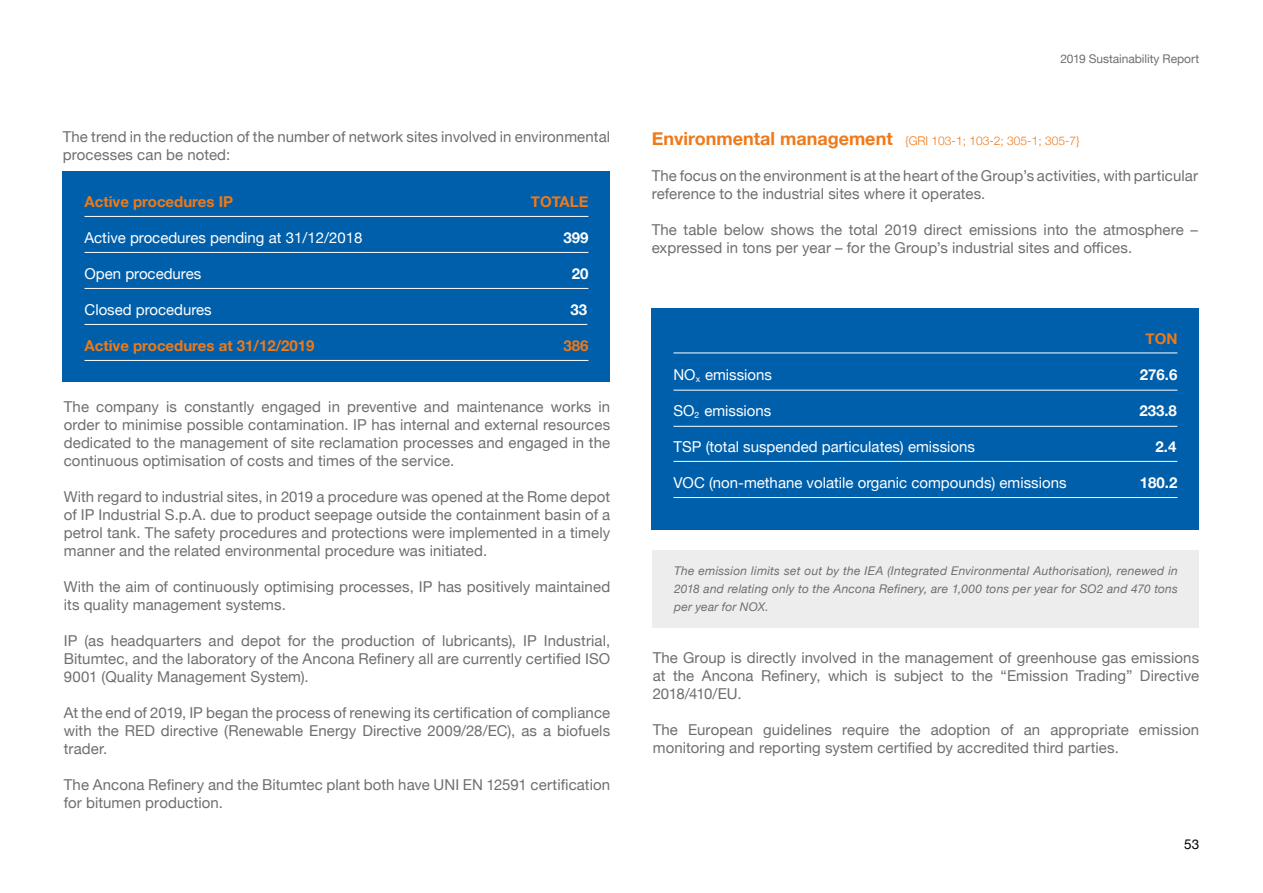
<style>
.page{position:relative;width:1263px;height:893px;background:#fff}
.page>*{position:absolute;margin:0;border:0;box-sizing:border-box;transform-origin:0 0}
.t1{font:700 18px "Helvetica Neue";color:#ef7918}
.t2{font:15px/18px "Helvetica Neue";letter-spacing:.005em;color:#706f6f}
.t3{font:15px "Helvetica Neue";color:#fff}
.t4{font:700 15px "Helvetica Neue";color:#ef7918}
.t5{font:700 15px "Helvetica Neue";color:#fff}
.t6{font:13.5px "Helvetica Neue";color:#000}
.t7{font:italic 12px/18px "Helvetica Neue";letter-spacing:.015em;color:#706f6f;text-align:justify}
.t8{font:300 12px "Helvetica Neue";color:#ef7918}
.t9{font:12px "Helvetica Neue";letter-spacing:-.005em;color:#706f6f}
</style>
<div class="page">
<div style="left:63px;top:172px;width:547px;height:210px;background:#005fab"></div>
<hr style="left:85px;top:216px;width:503px;height:1px;background:#fff">
<hr style="left:85px;top:252px;width:503px;height:1px;background:#fff">
<hr style="left:85px;top:288px;width:503px;height:1px;background:#fff">
<hr style="left:85px;top:324px;width:502px;height:1px;background:#fff">
<hr style="left:85px;top:360px;width:503px;height:1px;background:#fff">
<div style="left:652px;top:308px;width:547px;height:221px;background:#005fab"></div>
<hr style="left:673px;top:390px;width:504px;height:1px;background:#fff">
<hr style="left:673px;top:426px;width:504px;height:1px;background:#fff">
<hr style="left:673px;top:353px;width:504px;height:1px;background:#fff">
<hr style="left:673px;top:461px;width:504px;height:1px;background:#fff">
<hr style="left:673px;top:497px;width:504px;height:1px;background:#fff">
<div style="left:653px;top:551px;width:546px;height:77px;background:#ededed"></div>
<p class="t9" style="left:1060px;top:50px;width:140px">2019 Sustainability Report</p>
<p class="t2" style="left:63px;top:129px;width:549px">The trend in the reduction of the number of network sites involved in environmental processes can be noted:</p>
<p class="t8" style="left:905px;top:131px;width:177px">{GRI 103-1; 103-2; 305-1; 305-7}</p>
<p class="t1" style="left:652px;top:125px;width:242px">Environmental management</p>
<p class="t2" style="left:652px;top:168px;width:548px">The focus on the environment is at the heart of the Group’s activities, with particular reference to the industrial sites where it operates.</p>
<p class="t2" style="left:652px;top:222px;width:548px">The table below shows the total 2019 direct emissions into the atmosphere – expressed in tons per year – for the Group’s industrial sites and offices.</p>
<p class="t4" style="left:85px;top:190px;width:150px">Active procedures IP</p>
<p class="t4" style="left:531px;top:190px;width:59px">TOTALE</p>
<p class="t3" style="left:85px;top:227px;width:279px">Active procedures pending at 31/12/2018</p>
<p class="t5" style="left:563px;top:226px;width:27px">399</p>
<p class="t3" style="left:85px;top:263px;width:118px">Open procedures</p>
<p class="t5" style="left:572px;top:262px;width:18px">20</p>
<p class="t3" style="left:85px;top:299px;width:129px">Closed procedures</p>
<p class="t5" style="left:571px;top:298px;width:18px">33</p>
<p class="t4" style="left:85px;top:334px;width:232px">Active procedures at 31/12/2019</p>
<p class="t4" style="left:563px;top:334px;width:27px">386</p>
<p class="t4" style="left:1145px;top:327px;width:33px">TON</p>
<p class="t2" style="left:64px;top:398px;width:548px;text-align:justify">The company is constantly engaged in preventive and maintenance works in order to minimise possible contamination. IP has internal and external resources dedicated to the management of site reclamation processes and engaged in the continuous optimisation of costs and times of the service.</p>
<p class="t2" style="left:64px;top:488px;width:548px;text-align:justify">With regard to industrial sites, in 2019 a procedure was opened at the Rome depot of IP Industrial S.p.A. due to product seepage outside the containment basin of a petrol tank. The safety procedures and protections were implemented in a timely manner and the related environmental procedure was initiated.</p>
<p class="t2" style="left:64px;top:578px;width:548px">With the aim of continuously optimising processes, IP has positively maintained its quality management systems.</p>
<p class="t2" style="left:64px;top:632px;width:548px;text-align:justify">IP (as headquarters and depot for the production of lubricants), IP Industrial, Bitumtec, and the laboratory of the Ancona Refinery all are currently certified ISO 9001 (Quality Management System).</p>
<p class="t2" style="left:64px;top:704px;width:548px;text-align:justify">At the end of 2019, IP began the process of renewing its certification of compliance with the RED directive (Renewable Energy Directive 2009/28/EC), as a biofuels trader.</p>
<p class="t2" style="left:64px;top:776px;width:548px">The Ancona Refinery and the Bitumtec plant both have UNI EN 12591 certification for bitumen production.</p>
<p class="t3" style="left:673px;top:364px;width:100px">NO<sub>x</sub> emissions</p>
<p class="t5" style="left:1140px;top:363px;width:39px">276.6</p>
<p class="t3" style="left:673px;top:400px;width:99px">SO<sub>2</sub> emissions</p>
<p class="t5" style="left:1139px;top:399px;width:39px">233.8</p>
<p class="t3" style="left:673px;top:436px;width:303px">TSP (total suspended particulates) emissions</p>
<p class="t5" style="left:1155px;top:435px;width:22px">2.4</p>
<p class="t3" style="left:673px;top:472px;width:395px">VOC (non-methane volatile organic compounds) emissions</p>
<p class="t5" style="left:1140px;top:471px;width:39px">180.2</p>
<p class="t7" style="left:674px;top:562px;width:505px">The emission limits set out by the IEA (Integrated Environmental Authorisation), renewed in 2018 and relating only to the Ancona Refinery, are 1,000 tons per year for SO2 and 470 tons per year for NOX.</p>
<p class="t2" style="left:653px;top:650px;width:548px;text-align:justify">The Group is directly involved in the management of greenhouse gas emissions at the Ancona Refinery, which is subject to the “Emission Trading” Directive 2018/410/EU.</p>
<p class="t2" style="left:653px;top:722px;width:548px">The European guidelines require the adoption of an appropriate emission monitoring and reporting system certified by accredited third parties.</p>
<p class="t6" style="left:1184px;top:835px;width:16px">53</p>
</div>
